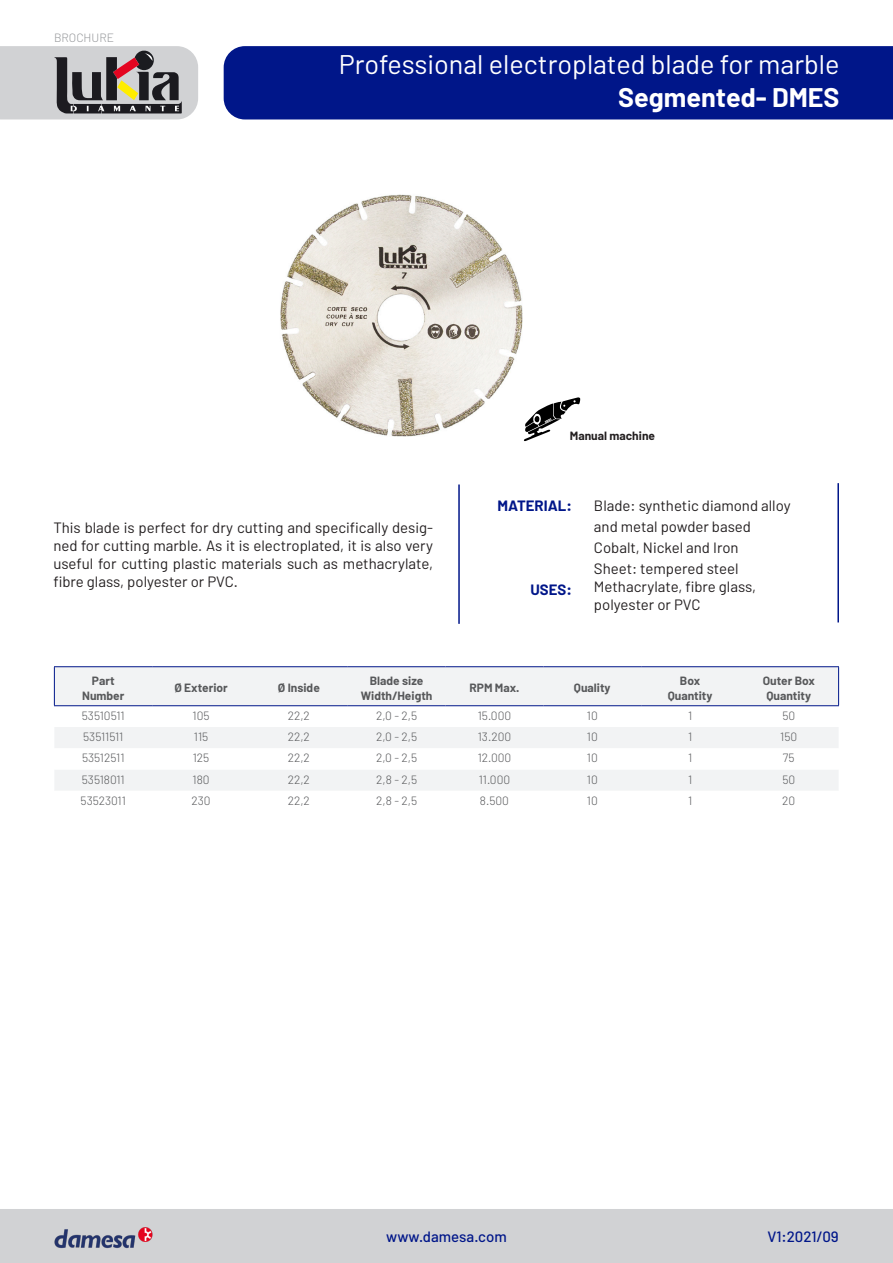
<style>
.page{position:relative;width:893px;height:1263px;background:#fff}
.page>*{position:absolute;margin:0;border:0;box-sizing:border-box;transform-origin:0 0}
.t1{font:27px/32.4px "Barlow";color:#fff;text-align:right}
.t2{font:15px/18px "Barlow";color:#231f20;text-align:justify}
.t3{font:500 15px "Barlow";color:#001689}
.t4{font:700 15px "Barlow";color:#001689}
.t5{font:300 12px "Barlow";color:#57585a}
.t6{font:700 12px "Barlow";color:#57585a}
.t7{font:700 12px "Barlow";color:#231f20}
.t8{font:300 12px "Barlow";color:#939598}
.s1{font-weight:700}
</style>
<div class="page">
<img style="left:280px;top:194px;width:243px;height:243px">
<div style="left:0;top:1209px;width:893px;height:54px;background:#d1d2d4"></div>
<div style="left:224px;top:46px;width:669px;height:73px;background:#001689"></div>
<img style="left:54px;top:1224px;width:99px;height:27px">
<svg style="left:0;top:46px;width:198px;height:73px"></svg>
<hr style="left:458px;top:484px;width:2px;height:140px;background:#001689">
<hr style="left:837px;top:483px;width:2px;height:139px;background:#001689">
<div style="left:55px;top:667px;width:783px;height:38px;background:#f2f3f4"></div>
<svg style="left:54px;top:706px;width:785px;height:84px;fill:#f6f7f8"></svg>
<hr style="left:54px;top:666px;width:98px;height:1px;background:#001689">
<hr style="left:54px;top:667px;width:1px;height:38px;background:#001689">
<hr style="left:152px;top:666px;width:98px;height:1px;background:#001689">
<hr style="left:250px;top:666px;width:98px;height:1px;background:#001689">
<hr style="left:348px;top:666px;width:98px;height:1px;background:#001689">
<hr style="left:446px;top:666px;width:97px;height:1px;background:#001689">
<hr style="left:543px;top:666px;width:98px;height:1px;background:#001689">
<hr style="left:641px;top:666px;width:98px;height:1px;background:#001689">
<hr style="left:739px;top:666px;width:100px;height:1px;background:#001689">
<hr style="left:838px;top:667px;width:1px;height:38px;background:#001689">
<hr style="left:54px;top:705px;width:98px;height:1px;background:#001689">
<hr style="left:152px;top:705px;width:98px;height:1px;background:#001689">
<hr style="left:250px;top:705px;width:98px;height:1px;background:#001689">
<hr style="left:348px;top:705px;width:98px;height:1px;background:#001689">
<hr style="left:446px;top:705px;width:97px;height:1px;background:#001689">
<hr style="left:543px;top:705px;width:98px;height:1px;background:#001689">
<hr style="left:641px;top:705px;width:98px;height:1px;background:#001689">
<hr style="left:739px;top:705px;width:100px;height:1px;background:#001689">
<svg style="left:523px;top:397px;width:57px;height:45px"></svg>
<p class="t8" style="left:54px;top:30px;width:62px">BROCHURE</p>
<p class="t1" style="left:339px;top:48px;width:502px">Professional electroplated blade for marble<br><span class="s1">Segmented- DMES</span></p>
<p class="t7" style="left:570px;top:428px;width:87px">Manual machine</p>
<p class="t2" style="left:53px;top:518px;width:381px">This blade is perfect for dry cutting and specifically desig&shy;ned for cutting marble. As it is electroplated, it is also very useful for cutting plastic materials such as methacrylate, fibre glass, polyester or PVC.</p>
<p class="t4" style="left:498px;top:497px;width:76px">MATERIAL:</p>
<p class="t4" style="left:530px;top:581px;width:43px">USES:</p>
<p class="t2" style="left:594px;top:497px;width:198px">Blade: synthetic diamond alloy</p>
<p class="t2" style="left:594px;top:518px;width:159px">and metal powder based</p>
<p class="t2" style="left:594px;top:539px;width:146px">Cobalt, Nickel and Iron</p>
<p class="t2" style="left:594px;top:560px;width:146px">Sheet: tempered steel</p>
<p class="t2" style="left:594px;top:578px;width:164px">Methacrylate, fibre glass,</p>
<p class="t2" style="left:594px;top:596px;width:108px">polyester or PVC</p>
<p class="t6" style="left:92px;top:673px;width:24px">Part</p>
<p class="t6" style="left:82px;top:688px;width:44px">Number</p>
<p class="t6" style="left:174px;top:680px;width:55px">Ø Exterior</p>
<p class="t6" style="left:278px;top:680px;width:44px">Ø Inside</p>
<p class="t6" style="left:370px;top:673px;width:55px">Blade size</p>
<p class="t6" style="left:361px;top:688px;width:73px">Width/Heigth</p>
<p class="t6" style="left:469px;top:680px;width:51px">RPM Max.</p>
<p class="t6" style="left:574px;top:680px;width:38px">Quality</p>
<p class="t6" style="left:680px;top:673px;width:22px">Box</p>
<p class="t6" style="left:668px;top:688px;width:46px">Quantity</p>
<p class="t6" style="left:763px;top:673px;width:54px">Outer Box</p>
<p class="t6" style="left:766px;top:688px;width:46px">Quantity</p>
<p class="t5" style="left:82px;top:708px;width:44px">53510511</p>
<p class="t5" style="left:193px;top:708px;width:19px">105</p>
<p class="t5" style="left:288px;top:708px;width:24px">22,2</p>
<p class="t5" style="left:376px;top:708px;width:42px">2,0 - 2,5</p>
<p class="t5" style="left:478px;top:708px;width:35px">15.000</p>
<p class="t5" style="left:587px;top:708px;width:12px">10</p>
<p class="t5" style="left:688px;top:708px;width:6px">1</p>
<p class="t5" style="left:782px;top:708px;width:14px">50</p>
<p class="t5" style="left:83px;top:729px;width:42px">53511511</p>
<p class="t5" style="left:194px;top:729px;width:16px">115</p>
<p class="t5" style="left:288px;top:729px;width:24px">22,2</p>
<p class="t5" style="left:376px;top:729px;width:42px">2,0 - 2,5</p>
<p class="t5" style="left:478px;top:729px;width:35px">13.200</p>
<p class="t5" style="left:587px;top:729px;width:12px">10</p>
<p class="t5" style="left:688px;top:729px;width:6px">1</p>
<p class="t5" style="left:780px;top:729px;width:19px">150</p>
<p class="t5" style="left:82px;top:750px;width:44px">53512511</p>
<p class="t5" style="left:193px;top:750px;width:18px">125</p>
<p class="t5" style="left:288px;top:750px;width:24px">22,2</p>
<p class="t5" style="left:376px;top:750px;width:42px">2,0 - 2,5</p>
<p class="t5" style="left:478px;top:750px;width:35px">12.000</p>
<p class="t5" style="left:587px;top:750px;width:12px">10</p>
<p class="t5" style="left:688px;top:750px;width:6px">1</p>
<p class="t5" style="left:783px;top:750px;width:13px">75</p>
<p class="t5" style="left:82px;top:772px;width:44px">53518011</p>
<p class="t5" style="left:193px;top:772px;width:19px">180</p>
<p class="t5" style="left:288px;top:772px;width:24px">22,2</p>
<p class="t5" style="left:376px;top:772px;width:42px">2,8 - 2,5</p>
<p class="t5" style="left:479px;top:772px;width:33px">11.000</p>
<p class="t5" style="left:587px;top:772px;width:12px">10</p>
<p class="t5" style="left:688px;top:772px;width:6px">1</p>
<p class="t5" style="left:782px;top:772px;width:14px">50</p>
<p class="t5" style="left:81px;top:793px;width:47px">53523011</p>
<p class="t5" style="left:191px;top:793px;width:21px">230</p>
<p class="t5" style="left:288px;top:793px;width:24px">22,2</p>
<p class="t5" style="left:376px;top:793px;width:42px">2,8 - 2,5</p>
<p class="t5" style="left:480px;top:793px;width:31px">8.500</p>
<p class="t5" style="left:587px;top:793px;width:12px">10</p>
<p class="t5" style="left:688px;top:793px;width:6px">1</p>
<p class="t5" style="left:782px;top:793px;width:15px">20</p>
<p class="t3" style="left:386px;top:1228px;width:122px">www.damesa.com</p>
<p class="t3" style="left:767px;top:1228px;width:73px">V1:2021/09</p>
</div>
